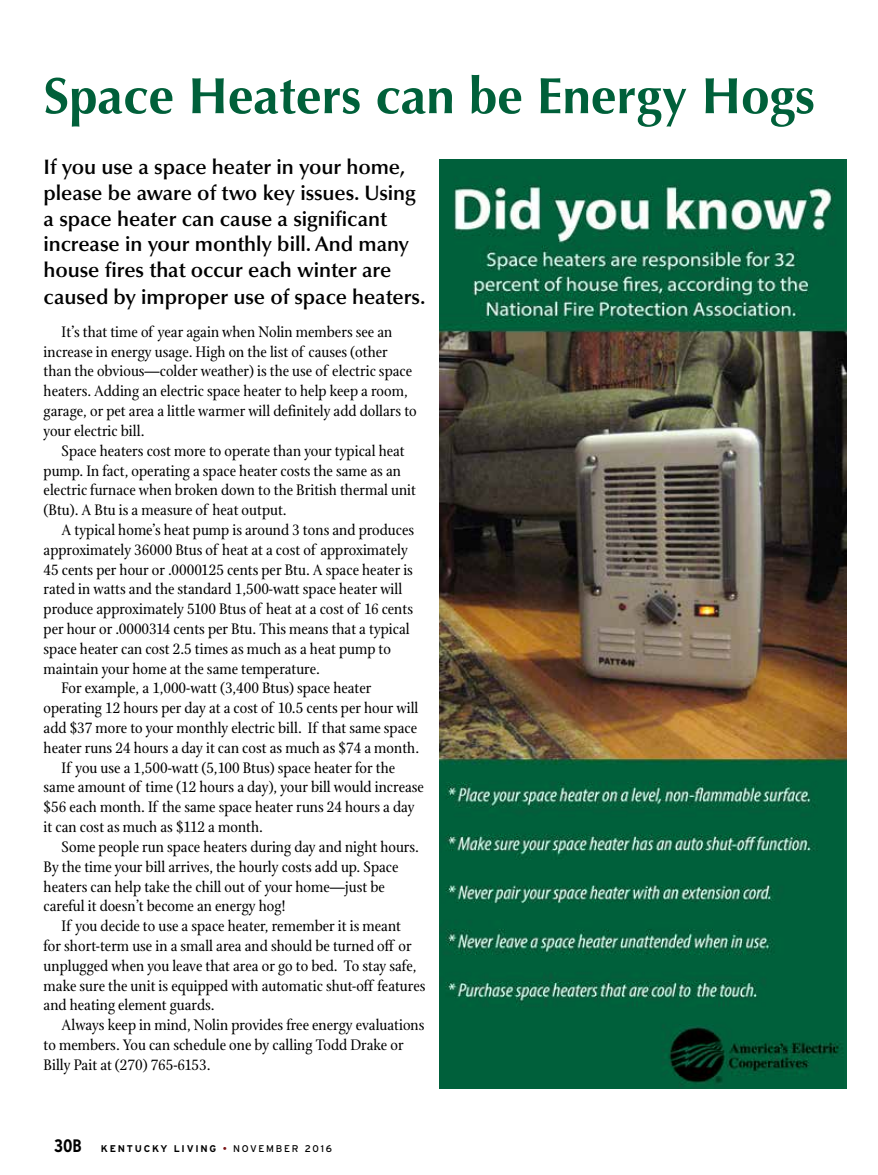
<style>
.page{position:relative;width:878px;height:1175px;background:#fff}
.page>*{position:absolute;margin:0;border:0;box-sizing:border-box;transform-origin:0 0}
.t1{font:700 51px "Optima";color:#00603a}
.t2{font:600 21px/25.8px "Optima LT Std";letter-spacing:-.005em;color:#000}
.t3{font:700 condensed 18px "Interstate";color:#000}
.t4{font:16.5px/19.8px "Stone Print";color:#000}
.t5{font:700 9.75px "Interstate";letter-spacing:.18em;color:#000}
.s1{font-weight:400;color:#7a1315}
.s2{font-weight:400}
</style>
<div class="page">
<img style="left:439px;top:159px;width:407px;height:929px">
<h1 class="t1" style="left:44px;top:66px;width:772px">Space Heaters can be Energy Hogs</h1>
<p class="t2" style="left:44px;top:155px;width:383px">If you use a space heater in your home, please be aware of two key issues. Using a space heater can cause a significant increase in your monthly bill. And many house fires that occur each winter are caused by improper use of space heaters.</p>
<p class="t4" style="left:44px;top:322px;width:375px;text-indent:18px">It’s that time of year again when Nolin members see an increase in energy usage. High on the list of causes (other than the obvious—colder weather) is the use of electric space heaters. Adding an electric space heater to help keep a room, garage, or pet area a little warmer will definitely add dollars to your electric bill.</p>
<p class="t4" style="left:44px;top:441px;width:374px;text-indent:18px">Space heaters cost more to operate than your typical heat pump. In fact, operating a space heater costs the same as an electric furnace when broken down to the British thermal unit (Btu). A Btu is a measure of heat output.</p>
<p class="t4" style="left:62px;top:520px;width:354px">A typical home’s heat pump is around 3 tons and produces</p>
<p class="t4" style="left:44px;top:540px;width:366px">approximately 36000 Btus of heat at a cost of approximately</p>
<p class="t4" style="left:44px;top:559px;width:371px">45 cents per hour or .0000125 cents per Btu. A space heater is</p>
<p class="t4" style="left:44px;top:579px;width:360px">rated in watts and the standard 1,500-watt space heater will</p>
<p class="t4" style="left:44px;top:599px;width:371px">produce approximately 5100 Btus of heat at a cost of 16 cents</p>
<p class="t4" style="left:44px;top:619px;width:368px">per hour or .0000314 cents per Btu. This means that a typical</p>
<p class="t4" style="left:44px;top:639px;width:349px">space heater can cost 2.5 times as much as a heat pump to</p>
<p class="t4" style="left:44px;top:658px;width:278px">maintain your home at the same temperature.</p>
<p class="t4" style="left:62px;top:678px;width:311px">For example, a 1,000-watt (3,400 Btus) space heater</p>
<p class="t4" style="left:44px;top:698px;width:376px">operating 12 hours per day at a cost of 10.5 cents per hour will</p>
<p class="t4" style="left:44px;top:718px;width:375px">add $37 more to your monthly electric bill. If that same space</p>
<p class="t4" style="left:44px;top:738px;width:377px">heater runs 24 hours a day it can cost as much as $74 a month.</p>
<p class="t4" style="left:62px;top:757px;width:335px">If you use a 1,500-watt (5,100 Btus) space heater for the</p>
<p class="t4" style="left:44px;top:777px;width:382px">same amount of time (12 hours a day), your bill would increase</p>
<p class="t4" style="left:44px;top:797px;width:372px">$56 each month. If the same space heater runs 24 hours a day</p>
<p class="t4" style="left:44px;top:817px;width:221px">it can cost as much as $112 a month.</p>
<p class="t4" style="left:62px;top:837px;width:359px">Some people run space heaters during day and night hours.</p>
<p class="t4" style="left:44px;top:856px;width:356px">By the time your bill arrives, the hourly costs add up. Space</p>
<p class="t4" style="left:44px;top:876px;width:343px">heaters can help take the chill out of your home—just be</p>
<p class="t4" style="left:44px;top:896px;width:243px">careful it doesn’t become an energy hog!</p>
<p class="t4" style="left:62px;top:916px;width:341px">If you decide to use a space heater, remember it is meant</p>
<p class="t4" style="left:44px;top:936px;width:369px">for short-term use in a small area and should be turned off or</p>
<p class="t4" style="left:44px;top:955px;width:374px">unplugged when you leave that area or go to bed. To stay safe,</p>
<p class="t4" style="left:44px;top:975px;width:383px">make sure the unit is equipped with automatic shut-off features</p>
<p class="t4" style="left:44px;top:995px;width:173px">and heating element guards.</p>
<p class="t4" style="left:62px;top:1015px;width:364px">Always keep in mind, Nolin provides free energy evaluations</p>
<p class="t4" style="left:44px;top:1035px;width:361px">to members. You can schedule one by calling Todd Drake or</p>
<p class="t4" style="left:44px;top:1054px;width:168px">Billy Pait at (270) 765-6153.</p>
<p class="t3" style="left:54px;top:1136px;width:29px">30B</p>
<p class="t5" style="left:101px;top:1143px;width:233px">KENTUCKY LIVING <span class="s1">•</span> <span class="s2">NOVEMBER 2016</span></p>
</div>
